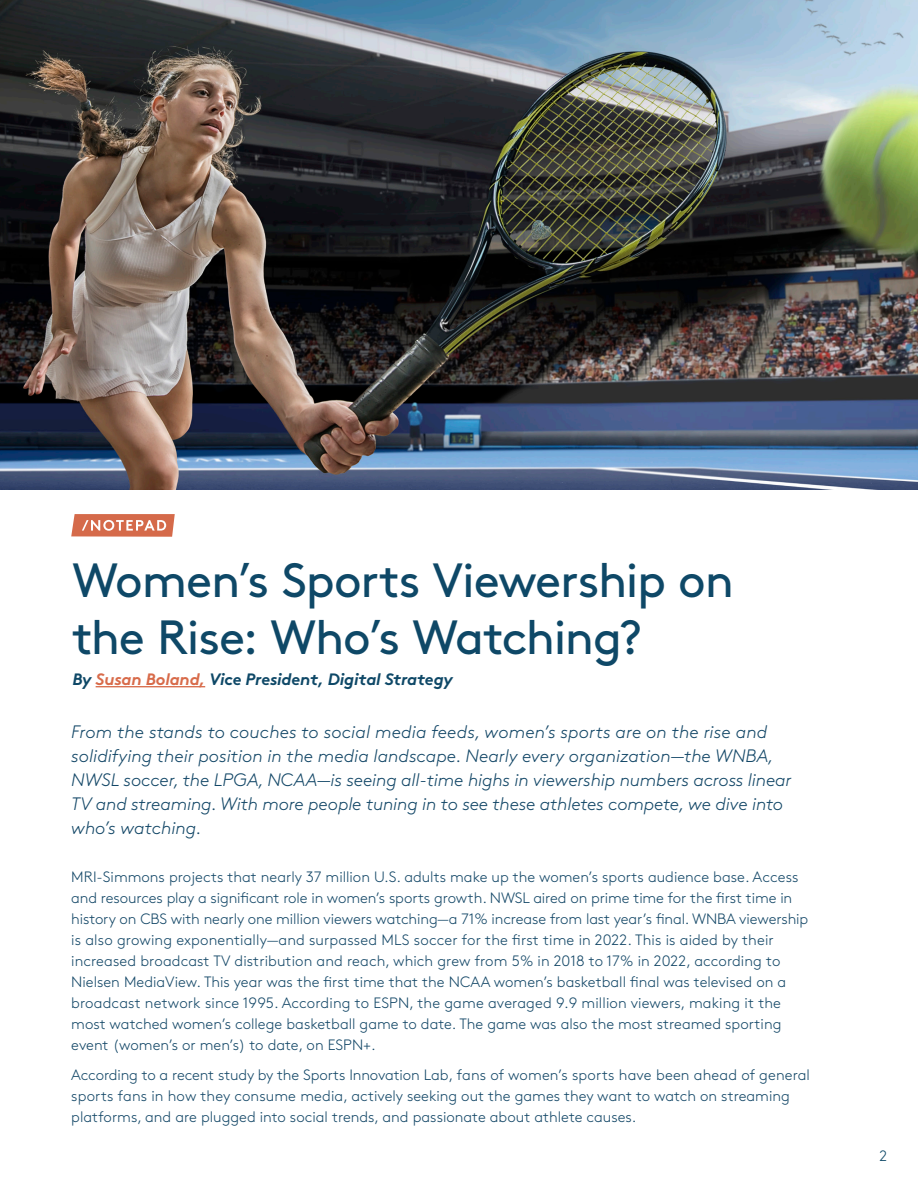
<style>
.page{position:relative;width:918px;height:1188px;background:#fff}
.page>*{position:absolute;margin:0;border:0;box-sizing:border-box;transform-origin:0 0}
.Staff_Title{font:48px/57px "Brown Std";letter-spacing:-.025em;color:#0e4867}
.Body_Copy{font:italic 300 18px/24px "Brown Std";color:#134767}
.Staff_Title-2{font:italic 700 16.5px "Brown Std";letter-spacing:-.01em;color:#0e4867}
.Body_Copy-2{font:300 15px/21px "Brown Std";color:#134767}
.Body_Copy-3{font:300 15px "Brown Std";color:#0e4867}
.s1{color:#d86b4a}
</style>
<div class="page">
<img style="left:0;top:0;width:918px;height:489px">
<hr style="left:96px;top:686px;width:109px;height:1px;background:#d86b4a">
<svg style="left:71px;top:514px;width:104px;height:23px;background:#dd876d"></svg>
<p class="Staff_Title" style="left:72px;top:552px;width:663px">Women’s Sports Viewership on the Rise: Who’s Watching?</p>
<p class="Staff_Title-2" style="left:72px;top:669px;width:382px">By <span class="s1">Susan Boland,</span> Vice President, Digital Strategy</p>
<p class="Body_Copy" style="left:71px;top:720px;width:722px">From the stands to couches to social media feeds, women’s sports are on the rise and solidifying their position in the media landscape. Nearly every organization—the WNBA, NWSL soccer, the LPGA, NCAA—is seeing all-time highs in viewership numbers across linear TV and streaming. With more people tuning in to see these athletes compete, we dive into who’s watching.</p>
<p class="Body_Copy-2" style="left:71px;top:867px;width:738px">MRI-Simmons projects that nearly 37 million U.S. adults make up the women’s sports audience base. Access and resources play a significant role in women’s sports growth. NWSL aired on prime time for the first time in history on CBS with nearly one million viewers watching—a 71% increase from last year’s final. WNBA viewership is also growing exponentially—and surpassed MLS soccer for the first time in 2022. This is aided by their increased broadcast TV distribution and reach, which grew from 5% in 2018 to 17% in 2022, according to Nielsen MediaView. This year was the first time that the NCAA women’s basketball final was televised on a broadcast network since 1995. According to ESPN, the game averaged 9.9 million viewers, making it the most watched women’s college basketball game to date. The game was also the most streamed sporting event (women’s or men’s) to date, on ESPN+.</p>
<p class="Body_Copy-2" style="left:71px;top:1065px;width:740px">According to a recent study by the Sports Innovation Lab, fans of women’s sports have been ahead of general sports fans in how they consume media, actively seeking out the games they want to watch on streaming platforms, and are plugged into social trends, and passionate about athlete causes.</p>
<p class="Body_Copy-3" style="left:879px;top:1147px;width:9px">2</p>
</div>
